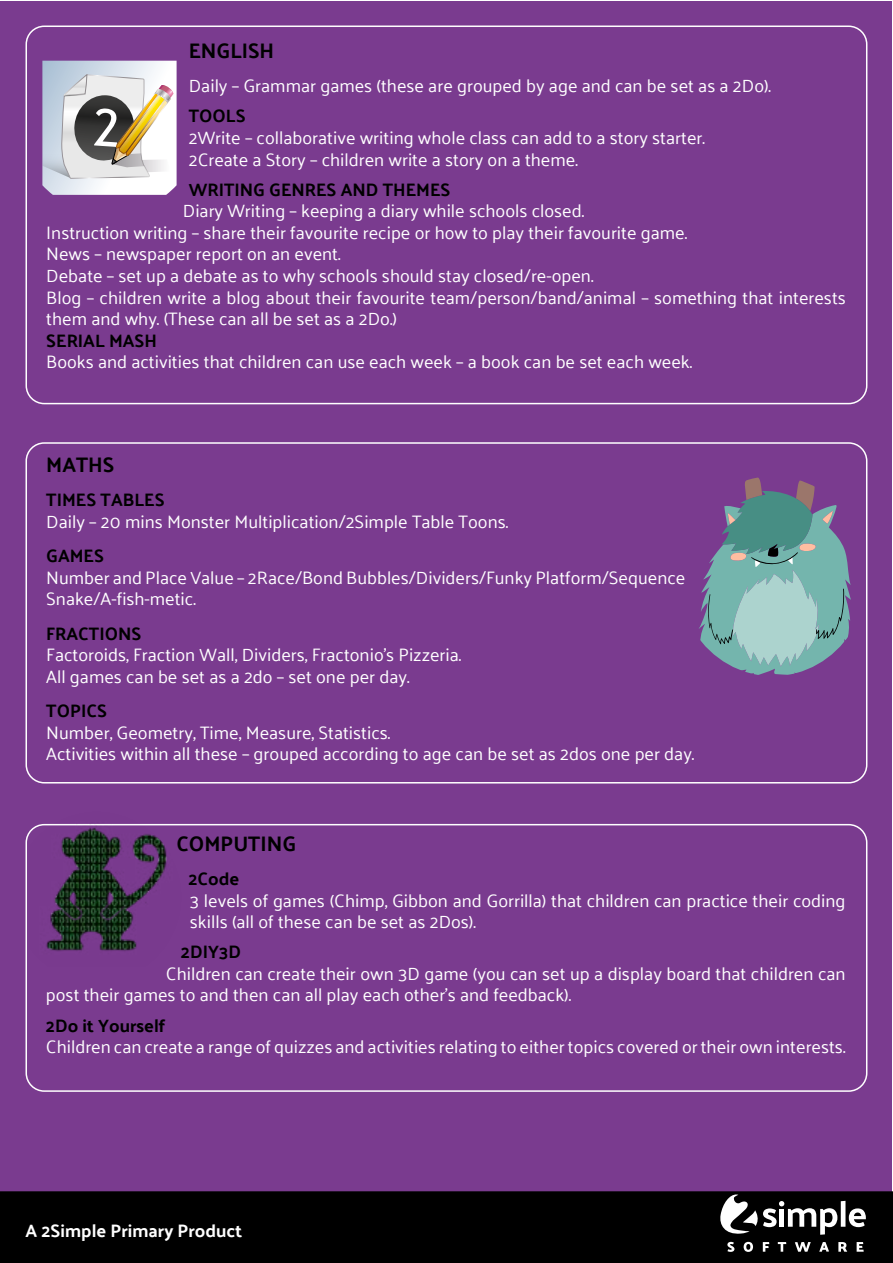
<style>
.page{position:relative;width:893px;height:1263px;background:#fff}
.page>*{position:absolute;margin:0;border:0;box-sizing:border-box;transform-origin:0 0}
.t1{font:700 21px "Palanquin";color:#000}
.t2{font:18px/21.6px "Palanquin";color:#fff}
.t3{font:700 18px "Palanquin";color:#000}
.t4{font:700 18px "Palanquin";color:#fff}
</style>
<div class="page">
<div style="left:1px;top:1px;width:891px;height:1261px;background:#7a3b8f"></div>
<div style="left:1px;top:1192px;width:891px;height:71px;background:#000"></div>
<div style="left:0;top:1191px;width:893px;height:72px;border:2px solid #000"></div>
<hr style="left:841px;top:1201px;width:4px;height:26px;background:#fff">
<svg style="left:849px;top:1208px;width:17px;height:19px"></svg>
<svg style="left:720px;top:1194px;width:117px;height:41px"></svg>
<svg style="left:727px;top:1242px;width:7px;height:10px"></svg>
<svg style="left:744px;top:1242px;width:9px;height:10px"></svg>
<svg style="left:763px;top:1242px;width:6px;height:10px"></svg>
<svg style="left:778px;top:1242px;width:8px;height:10px"></svg>
<svg style="left:795px;top:1242px;width:16px;height:10px"></svg>
<svg style="left:819px;top:1242px;width:10px;height:10px"></svg>
<svg style="left:838px;top:1242px;width:9px;height:10px"></svg>
<svg style="left:857px;top:1242px;width:7px;height:10px"></svg>
<div style="left:26px;top:26px;width:841px;height:378px;border:2px solid #fff;border-radius:18px"></div>
<div style="left:26px;top:824px;width:841px;height:268px;border:2px solid #fff;border-radius:18px"></div>
<div style="left:26px;top:442px;width:841px;height:341px;border:2px solid #fff;border-radius:18px"></div>
<svg style="left:699px;top:477px;width:152px;height:198px"></svg>
<img style="left:28px;top:823px;width:154px;height:144px">
<svg style="left:42px;top:61px;width:135px;height:134px;background:#c6c5c2"></svg>
<p class="t1" style="left:189px;top:38px;width:87px">ENGLISH</p>
<p class="t2" style="left:189px;top:75px;width:584px">Daily – Grammar games (these are grouped by age and can be set as a 2Do).</p>
<p class="t3" style="left:189px;top:106px;width:58px">TOOLS</p>
<p class="t2" style="left:189px;top:127px;width:518px">2Write – collaborative writing whole class can add to a story starter.<br>2Create a Story – children write a story on a theme.</p>
<p class="t3" style="left:189px;top:179px;width:263px">WRITING GENRES AND THEMES</p>
<p class="t2" style="left:46px;top:200px;width:801px;text-indent:136px">Diary Writing – keeping a diary while schools closed.<br>Instruction writing – share their favourite recipe or how to play their favourite game.<br>News – newspaper report on an event.<br>Debate – set up a debate as to why schools should stay closed/re-open.<br>Blog – children write a blog about their favourite team/person/band/animal – something that interests them and why. (These can all be set as a 2Do.)</p>
<p class="t3" style="left:46px;top:330px;width:112px">SERIAL MASH</p>
<p class="t2" style="left:46px;top:351px;width:647px">Books and activities that children can use each week – a book can be set each week.</p>
<p class="t1" style="left:46px;top:452px;width:70px">MATHS</p>
<p class="t3" style="left:46px;top:489px;width:120px">TIMES TABLES</p>
<p class="t2" style="left:46px;top:511px;width:463px">Daily – 20 mins Monster Multiplication/2Simple Table Toons.</p>
<p class="t3" style="left:46px;top:545px;width:59px">GAMES</p>
<p class="t2" style="left:46px;top:566px;width:641px">Number and Place Value – 2Race/Bond Bubbles/Dividers/Funky Platform/Sequence<br>Snake/A-fish-metic.</p>
<p class="t3" style="left:46px;top:623px;width:97px">FRACTIONS</p>
<p class="t2" style="left:46px;top:644px;width:416px">Factoroids, Fraction Wall, Dividers, Fractonio’s Pizzeria.<br>All games can be set as a 2do – set one per day.</p>
<p class="t3" style="left:46px;top:700px;width:62px">TOPICS</p>
<p class="t2" style="left:46px;top:722px;width:650px">Number, Geometry, Time, Measure, Statistics.<br>Activities within all these – grouped according to age can be set as 2dos one per day.</p>
<p class="t1" style="left:176px;top:831px;width:121px">COMPUTING</p>
<p class="t3" style="left:188px;top:868px;width:52px">2Code</p>
<p class="t2" style="left:190px;top:889px;width:657px">3 levels of games (Chimp, Gibbon and Gorrilla) that children can practice their coding skills (all of these can be set as 2Dos).</p>
<p class="t3" style="left:181px;top:941px;width:62px">2DIY3D</p>
<p class="t2" style="left:46px;top:963px;width:801px;text-indent:120px">Children can create their own 3D game (you can set up a display board that children can post their games to and then can all play each other’s and feedback).</p>
<p class="t3" style="left:46px;top:1015px;width:121px">2Do it Yourself</p>
<p class="t2" style="left:46px;top:1036px;width:801px">Children can create a range of quizzes and activities relating to either topics covered or their own interests.</p>
<p class="t4" style="left:26px;top:1220px;width:218px">A 2Simple Primary Product</p>
</div>
